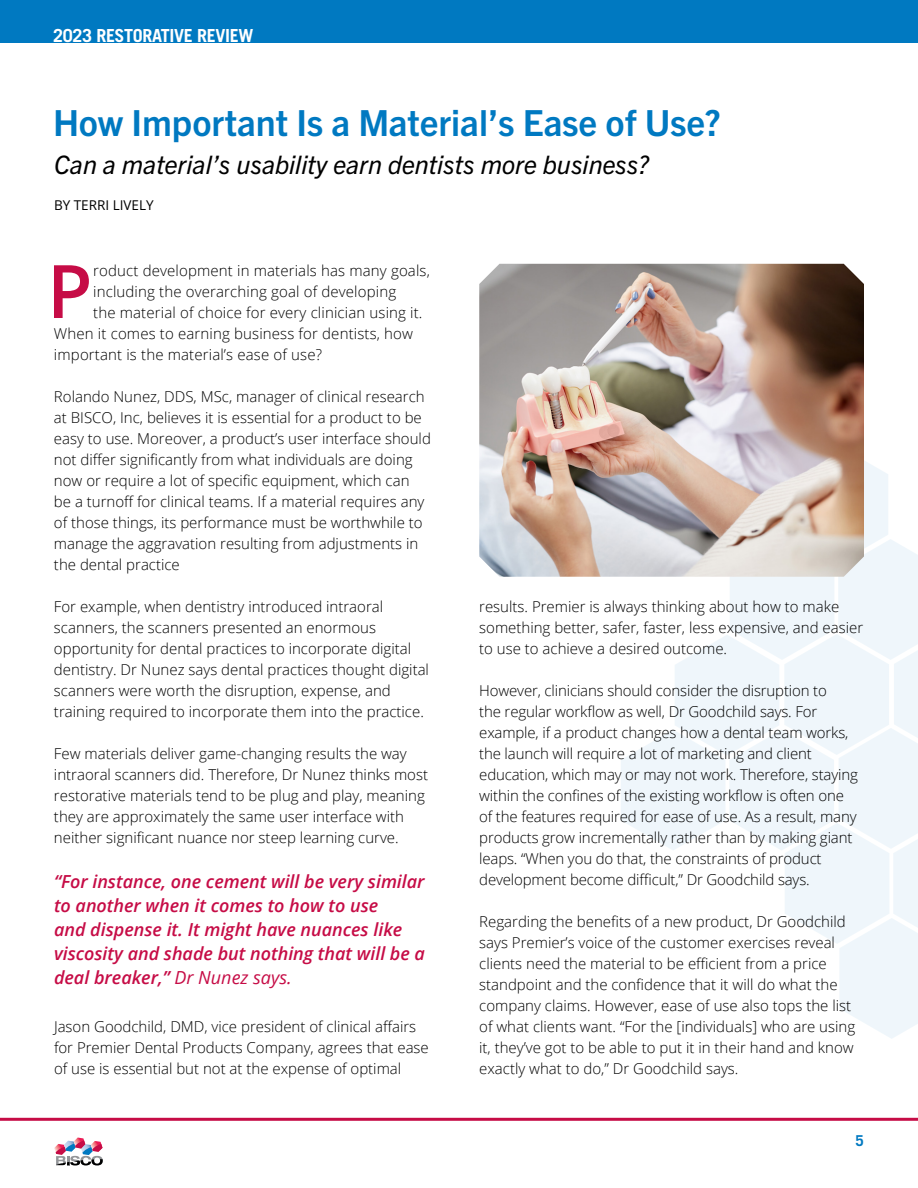
<style>
.page{position:relative;width:918px;height:1188px;background:#fff}
.page>*{position:absolute;margin:0;border:0;box-sizing:border-box;transform-origin:0 0}
.t1{font:600 73.8px "Open Sans";color:#c60c46}
.t2{font:700 36px "Trade Gothic Next LT Pro";color:#0079c1}
.t3{font:italic 25.5px "Trade Gothic Next LT Pro";color:#000}
.t4{font:italic 600 18px/24px "Open Sans";color:#c60c46}
.t5{font:700 18px "Trade Gothic LT Std";letter-spacing:-.02em;color:#fff}
.t6{font:300 15px/21px "Open Sans";color:#000}
.t7{font:700 15px "Trade Gothic LT Std";color:#0079c1}
.t8{font:13.5px "Open Sans";color:#000}
.s1{font-weight:400}
</style>
<div class="page">
<div style="left:0;top:0;width:918px;height:42px;background:#0079c1"></div>
<hr style="left:0;top:1118px;width:918px;height:3px;background:#c60c46">
<svg style="left:54px;top:1138px;width:49px;height:27px"></svg>
<svg style="left:621px;top:461px;width:297px;height:578px"></svg>
<img style="left:479px;top:264px;width:385px;height:313px">
<p class="t5" style="left:53px;top:25px;width:202px">2023 RESTORATIVE REVIEW</p>
<h2 class="t2" style="left:53px;top:98px;width:669px">How Important Is a Material’s Ease of Use?</h2>
<h3 class="t3" style="left:54px;top:147px;width:596px">Can a material’s usability earn dentists more business?</h3>
<p class="t8" style="left:54px;top:196px;width:101px">BY TERRI LIVELY</p>
<h1 class="t1" style="left:47px;top:241px;width:47px">P</h1>
<p class="t6" style="left:93px;top:260px;width:338px">roduct development in materials has many goals,</p>
<p class="t6" style="left:93px;top:281px;width:305px">including the overarching goal of developing</p>
<p class="t6" style="left:93px;top:302px;width:331px">the material of choice for every clinician using it.</p>
<p class="t6" style="left:54px;top:323px;width:361px">When it comes to earning business for dentists, how</p>
<p class="t6" style="left:54px;top:344px;width:270px">important is the material’s ease of use?</p>
<p class="t6" style="left:54px;top:386px;width:378px">Rolando Nunez, DDS, MSc, manager of clinical research at BISCO, Inc, believes it is essential for a product to be easy to use. Moreover, a product’s user interface should not differ significantly from what individuals are doing now or require a lot of specific equipment, which can<br>be a turnoff for clinical teams. If a material requires any of those things, its performance must be worthwhile to manage the aggravation resulting from adjustments in the dental practice</p>
<p class="t6" style="left:54px;top:596px;width:377px">For example, when dentistry introduced intraoral scanners, the scanners presented an enormous opportunity for dental practices to incorporate digital dentistry. Dr Nunez says dental practices thought digital scanners were worth the disruption, expense, and training required to incorporate them into the practice.</p>
<p class="t6" style="left:54px;top:743px;width:376px">Few materials deliver game-changing results the way intraoral scanners did. Therefore, Dr Nunez thinks most restorative materials tend to be plug and play, meaning they are approximately the same user interface with neither significant nuance nor steep learning curve.</p>
<p class="t4" style="left:54px;top:869px;width:373px">“For instance, one cement will be very similar to another when it comes to how to use<br>and dispense it. It might have nuances like viscosity and shade but nothing that will be a deal breaker,” <span class="s1">Dr Nunez says.</span></p>
<p class="t6" style="left:54px;top:1016px;width:376px">Jason Goodchild, DMD, vice president of clinical affairs for Premier Dental Products Company, agrees that ease of use is essential but not at the expense of optimal</p>
<p class="t6" style="left:479px;top:596px;width:385px">results. Premier is always thinking about how to make something better, safer, faster, less expensive, and easier to use to achieve a desired outcome.</p>
<p class="t6" style="left:479px;top:680px;width:380px">However, clinicians should consider the disruption to<br>the regular workflow as well, Dr Goodchild says. For example, if a product changes how a dental team works, the launch will require a lot of marketing and client education, which may or may not work. Therefore, staying within the confines of the existing workflow is often one of the features required for ease of use. As a result, many products grow incrementally rather than by making giant leaps. “When you do that, the constraints of product development become difficult,” Dr Goodchild says.</p>
<p class="t6" style="left:479px;top:911px;width:378px">Regarding the benefits of a new product, Dr Goodchild says Premier’s voice of the customer exercises reveal clients need the material to be efficient from a price standpoint and the confidence that it will do what the company claims. However, ease of use also tops the list of what clients want. “For the [individuals] who are using it, they’ve got to be able to put it in their hand and know exactly what to do,” Dr Goodchild says.</p>
<p class="t7" style="left:856px;top:1131px;width:10px">5</p>
</div>
